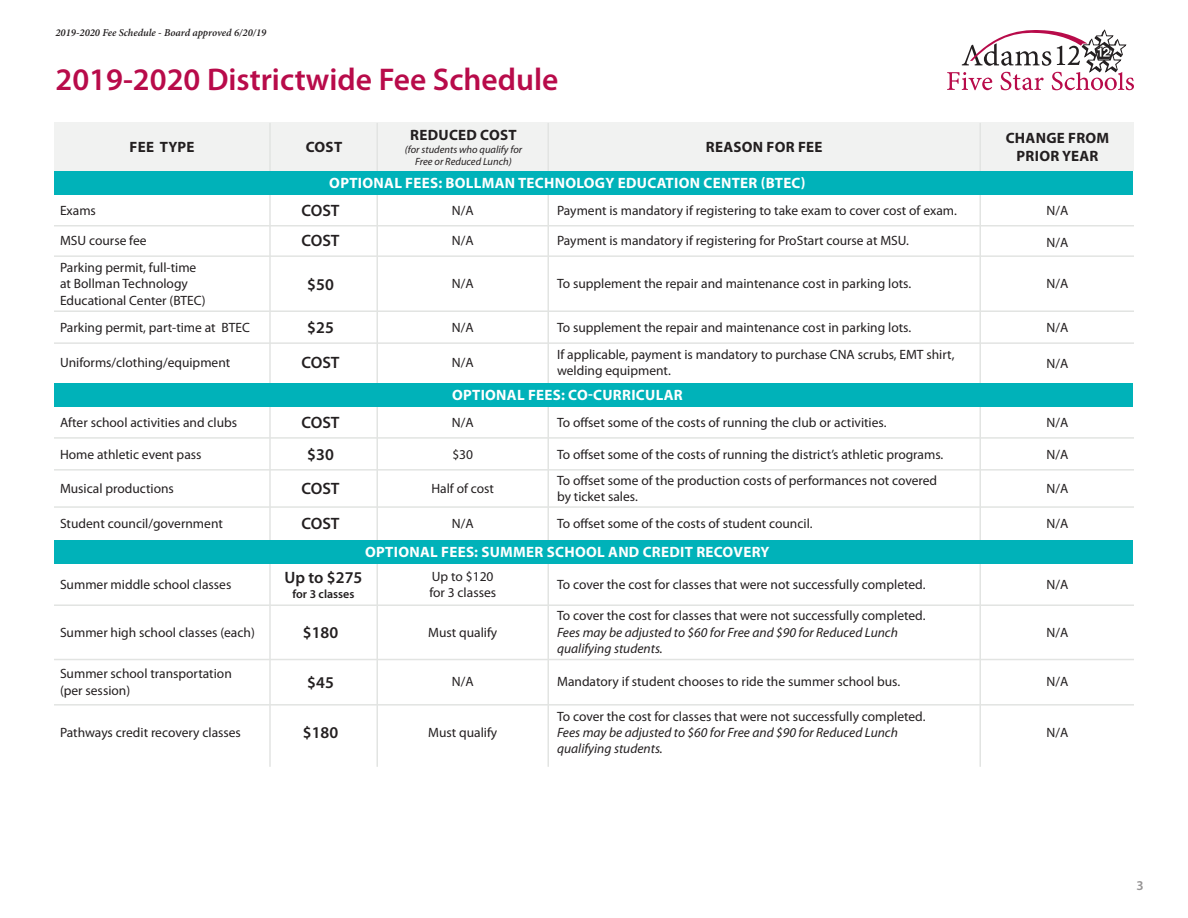
<style>
.page{position:relative;width:1188px;height:918px;background:#fff}
.page>*{position:absolute;margin:0;border:0;box-sizing:border-box;transform-origin:0 0}
.t1{font:600 31.5px "Myriad Pro";color:#b80b4a}
.t2{font:600 16.5px "Myriad Pro";color:#231f20}
.t3{font:700 15px "Myriad Pro";letter-spacing:.02em;color:#fff}
.t4{font:700 15px/18px "Myriad Pro";letter-spacing:.02em;color:#231f20;text-align:center}
.t5{font:13.5px/16.2px "Myriad Pro";color:#231f20}
.t6{font:italic 13.5px/16.2px "Myriad Pro";color:#231f20}
.t7{font:600 13.5px "Myriad Pro";color:#231f20}
.t8{font:600 12px "Myriad Pro";color:#231f20}
.t9{font:italic 10.5px/12.6px "Myriad Pro";color:#231f20;text-align:center}
.t10{font:italic 600 10.5px "Minion Pro";color:#231f20}
.s1{font-style:normal}
</style>
<div class="page">
<div style="left:55px;top:122px;width:1079px;height:49px;background:#f1f2f1"></div>
<hr style="left:269px;top:123px;width:2px;height:644px;background:#e2e4e2">
<hr style="left:376px;top:123px;width:2px;height:644px;background:#e2e4e2">
<hr style="left:548px;top:123px;width:1px;height:644px;background:#e2e4e2">
<hr style="left:980px;top:123px;width:1px;height:644px;background:#e2e4e2">
<svg style="left:947px;top:30px;width:187px;height:60px"></svg>
<div style="left:55px;top:540px;width:1078px;height:24px;background:#00b2b9"></div>
<div style="left:55px;top:383px;width:1078px;height:24px;background:#00b2b9"></div>
<div style="left:55px;top:171px;width:1078px;height:24px;background:#00b2b9"></div>
<hr style="left:54px;top:604px;width:1080px;height:2px;background:#e2e4e2">
<hr style="left:54px;top:659px;width:1080px;height:1px;background:#e2e4e2">
<hr style="left:54px;top:704px;width:1080px;height:2px;background:#e2e4e2">
<hr style="left:54px;top:310px;width:1080px;height:2px;background:#e2e4e2">
<hr style="left:54px;top:342px;width:1080px;height:2px;background:#e2e4e2">
<hr style="left:54px;top:506px;width:1080px;height:2px;background:#e2e4e2">
<hr style="left:54px;top:225px;width:1080px;height:1px;background:#e2e4e2">
<hr style="left:54px;top:437px;width:1080px;height:2px;background:#e2e4e2">
<hr style="left:54px;top:469px;width:1080px;height:2px;background:#e2e4e2">
<hr style="left:54px;top:255px;width:1080px;height:2px;background:#e2e4e2">
<p class="t10" style="left:56px;top:27px;width:212px">2019-2020 Fee Schedule - Board approved 6/20/19</p>
<h1 class="t1" style="left:56px;top:62px;width:504px">2019-2020 Districtwide Fee Schedule</h1>
<p class="t4" style="left:410px;top:126px;width:108px">REDUCED COST</p>
<p class="t9" style="left:405px;top:143px;width:119px">(for students who qualify for<br>Free or Reduced Lunch)</p>
<p class="t4" style="left:129px;top:139px;width:67px">FEE TYPE</p>
<p class="t4" style="left:306px;top:139px;width:38px">COST</p>
<p class="t4" style="left:706px;top:139px;width:118px">REASON FOR FEE</p>
<p class="t4" style="left:1006px;top:130px;width:105px">CHANGE FROM<br>PRIOR YEAR</p>
<p class="t3" style="left:329px;top:175px;width:478px">OPTIONAL FEES: BOLLMAN TECHNOLOGY EDUCATION CENTER (BTEC)</p>
<p class="t5" style="left:60px;top:202px;width:38px">Exams</p>
<p class="t2" style="left:302px;top:201px;width:40px">COST</p>
<p class="t5" style="left:452px;top:202px;width:23px">N/A</p>
<p class="t5" style="left:557px;top:202px;width:401px">Payment is mandatory if registering to take exam to cover cost of exam.</p>
<p class="t5" style="left:1047px;top:202px;width:23px">N/A</p>
<p class="t5" style="left:60px;top:233px;width:88px">MSU course fee</p>
<p class="t2" style="left:302px;top:232px;width:40px">COST</p>
<p class="t5" style="left:452px;top:233px;width:23px">N/A</p>
<p class="t5" style="left:557px;top:233px;width:353px">Payment is mandatory if registering for ProStart course at MSU.</p>
<p class="t5" style="left:1047px;top:234px;width:23px">N/A</p>
<p class="t5" style="left:60px;top:260px;width:147px">Parking permit, full-time at Bollman Technology<br>Educational Center (BTEC)</p>
<p class="t5" style="left:60px;top:320px;width:191px">Parking permit, part-time at BTEC</p>
<p class="t5" style="left:60px;top:355px;width:172px">Uniforms/clothing/equipment</p>
<p class="t2" style="left:307px;top:275px;width:28px">$50</p>
<p class="t2" style="left:307px;top:319px;width:28px">$25</p>
<p class="t2" style="left:302px;top:353px;width:40px">COST</p>
<p class="t5" style="left:452px;top:276px;width:23px">N/A</p>
<p class="t5" style="left:452px;top:320px;width:23px">N/A</p>
<p class="t5" style="left:452px;top:355px;width:23px">N/A</p>
<p class="t5" style="left:557px;top:276px;width:356px">To supplement the repair and maintenance cost in parking lots.</p>
<p class="t5" style="left:557px;top:320px;width:356px">To supplement the repair and maintenance cost in parking lots.</p>
<p class="t5" style="left:557px;top:346px;width:399px">If applicable, payment is mandatory to purchase CNA scrubs, EMT shirt, welding equipment.</p>
<p class="t5" style="left:1047px;top:276px;width:23px">N/A</p>
<p class="t5" style="left:1047px;top:320px;width:23px">N/A</p>
<p class="t5" style="left:1047px;top:355px;width:23px">N/A</p>
<p class="t3" style="left:452px;top:387px;width:232px">OPTIONAL FEES: CO-CURRICULAR</p>
<p class="t5" style="left:60px;top:415px;width:179px">After school activities and clubs</p>
<p class="t5" style="left:60px;top:447px;width:143px">Home athletic event pass</p>
<p class="t2" style="left:302px;top:413px;width:40px">COST</p>
<p class="t2" style="left:307px;top:445px;width:28px">$30</p>
<p class="t5" style="left:452px;top:415px;width:23px">N/A</p>
<p class="t5" style="left:452px;top:447px;width:22px">$30</p>
<p class="t5" style="left:557px;top:415px;width:331px">To offset some of the costs of running the club or activities.</p>
<p class="t5" style="left:557px;top:447px;width:388px">To offset some of the costs of running the district’s athletic programs.</p>
<p class="t5" style="left:1047px;top:415px;width:23px">N/A</p>
<p class="t5" style="left:1047px;top:447px;width:23px">N/A</p>
<p class="t5" style="left:60px;top:481px;width:115px">Musical productions</p>
<p class="t2" style="left:302px;top:480px;width:40px">COST</p>
<p class="t5" style="left:431px;top:481px;width:64px">Half of cost</p>
<p class="t5" style="left:557px;top:473px;width:382px">To offset some of the production costs of performances not covered by ticket sales.</p>
<p class="t5" style="left:1047px;top:481px;width:23px">N/A</p>
<p class="t5" style="left:60px;top:516px;width:164px">Student council/government</p>
<p class="t2" style="left:302px;top:515px;width:40px">COST</p>
<p class="t5" style="left:452px;top:516px;width:23px">N/A</p>
<p class="t5" style="left:557px;top:516px;width:257px">To offset some of the costs of student council.</p>
<p class="t5" style="left:1047px;top:516px;width:23px">N/A</p>
<p class="t3" style="left:365px;top:544px;width:406px">OPTIONAL FEES: SUMMER SCHOOL AND CREDIT RECOVERY</p>
<p class="t5" style="left:60px;top:577px;width:173px">Summer middle school classes</p>
<p class="t2" style="left:285px;top:569px;width:79px">Up to $275</p>
<p class="t8" style="left:292px;top:587px;width:63px">for 3 classes</p>
<p class="t5" style="left:429px;top:569px;width:68px">Up to $120 for 3 classes</p>
<p class="t5" style="left:557px;top:577px;width:370px">To cover the cost for classes that were not successfully completed.</p>
<p class="t5" style="left:1047px;top:577px;width:23px">N/A</p>
<p class="t5" style="left:60px;top:624px;width:196px">Summer high school classes (each)</p>
<p class="t2" style="left:303px;top:623px;width:37px">$180</p>
<p class="t5" style="left:428px;top:624px;width:71px">Must qualify</p>
<p class="t6" style="left:557px;top:608px;width:370px"><span class="s1">To cover the cost for classes that were not successfully completed.<br></span>Fees may be adjusted to $60 for Free and $90 for Reduced Lunch qualifying students.</p>
<p class="t5" style="left:1047px;top:624px;width:23px">N/A</p>
<p class="t5" style="left:60px;top:666px;width:173px">Summer school transportation (per session)</p>
<p class="t5" style="left:60px;top:725px;width:182px">Pathways credit recovery classes</p>
<p class="t2" style="left:307px;top:673px;width:28px">$45</p>
<p class="t2" style="left:303px;top:724px;width:37px">$180</p>
<p class="t5" style="left:452px;top:674px;width:23px">N/A</p>
<p class="t5" style="left:428px;top:725px;width:71px">Must qualify</p>
<p class="t5" style="left:557px;top:674px;width:345px">Mandatory if student chooses to ride the summer school bus.</p>
<p class="t6" style="left:557px;top:709px;width:370px"><span class="s1">To cover the cost for classes that were not successfully completed.<br></span>Fees may be adjusted to $60 for Free and $90 for Reduced Lunch qualifying students.</p>
<p class="t5" style="left:1047px;top:674px;width:23px">N/A</p>
<p class="t5" style="left:1047px;top:725px;width:23px">N/A</p>
<p class="t7" style="left:1136px;top:878px;width:9px">3</p>
</div>
